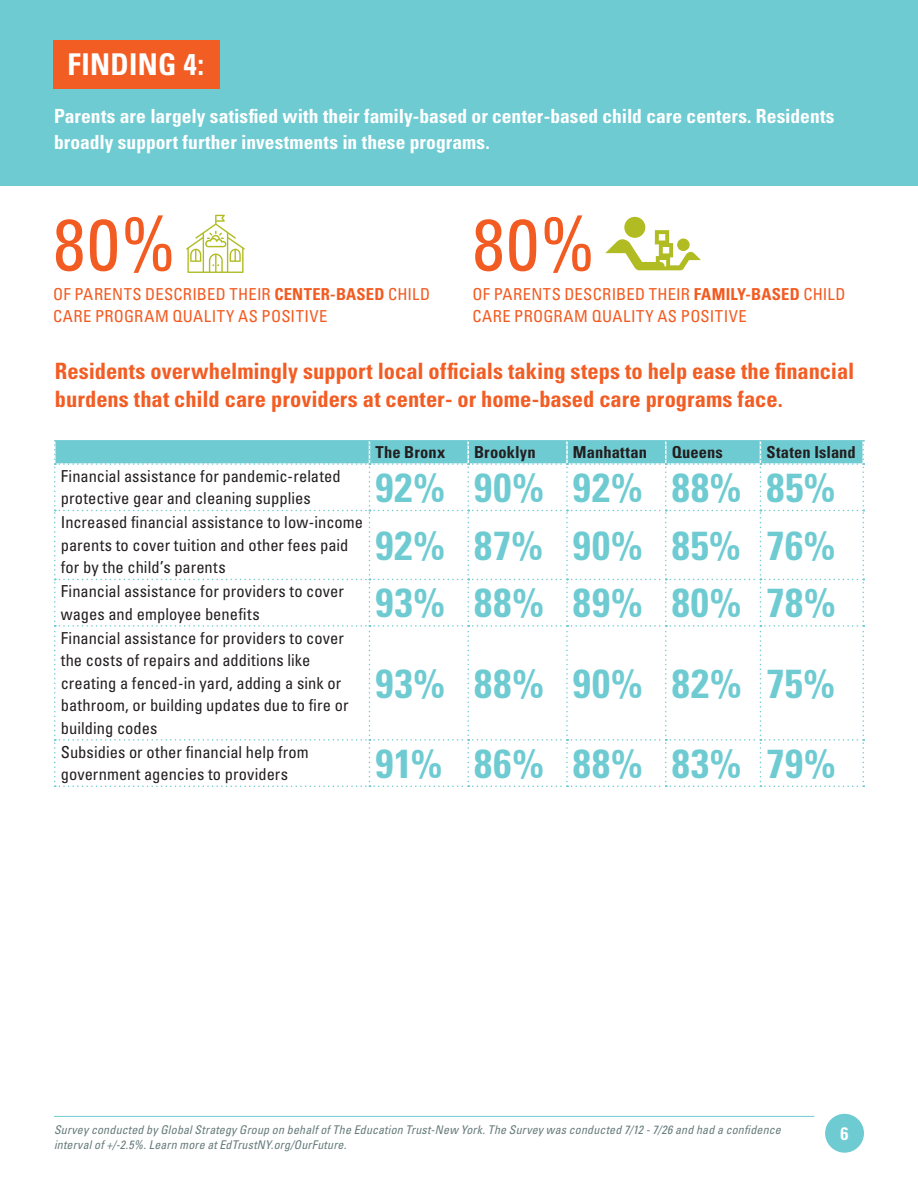
<style>
.page{position:relative;width:918px;height:1188px;background:#fff}
.page>*{position:absolute;margin:0;border:0;box-sizing:border-box;transform-origin:0 0}
.t1{font:condensed 72.45px "Univers LT Std";color:#f25b21}
.blue_bold_numbers{font:700 condensed 40.5px "Univers LT Std";letter-spacing:.03em;color:#6fcbd2}
.headers{font:700 condensed 30px "Univers LT Std";letter-spacing:.01em;color:#fff}
.subhead_orange{font:700 condensed 22.5px/28.5px "Univers LT Std";color:#f25d24}
.body_text{font:700 condensed 19.5px/25.5px "Univers LT Std";color:#fff}
.t2{font:700 condensed 18px "Univers LT Std";color:#fff}
.body_text-2{font:condensed 16.5px/22.5px "Univers LT Std";letter-spacing:.005em;color:#231f20}
.t3{font:condensed 16.5px/22.5px "Univers LT Std";letter-spacing:.02em;color:#f25b21}
.body_text-3{font:700 condensed 16.5px "Univers LT Std";letter-spacing:.005em;color:#231f20}
.t4{font:italic condensed 12px/14.4px "Univers LT Std";letter-spacing:.015em;color:#667b7a}
.s1{font-weight:700}
</style>
<div class="page">
<hr style="left:54px;top:1116px;width:760px;height:1px;background:#6fcbd2">
<div style="left:825px;top:1114px;width:39px;height:39px;background:#6fcbd2;border-radius:50%"></div>
<div style="left:0;top:0;width:918px;height:186px;background:#6fcbd2"></div>
<div style="left:53px;top:40px;width:167px;height:49px;background:#f25d24"></div>
<svg style="left:54px;top:440px;width:810px;height:347px"></svg>
<svg style="left:186px;top:215px;width:59px;height:58px"></svg>
<svg style="left:605px;top:230px;width:96px;height:40px"></svg>
<div style="left:677px;top:239px;width:13px;height:12px;background:#b0bc22;border-radius:50%"></div>
<div style="left:624px;top:217px;width:21px;height:21px;background:#b0bc22;border-radius:50%"></div>
<p class="headers" style="left:68px;top:46px;width:138px">FINDING 4:</p>
<p class="body_text" style="left:54px;top:104px;width:782px">Parents are largely satisfied with their family-based or center-based child care centers. Residents broadly support further investments in these programs.</p>
<p class="t1" style="left:53px;top:199px;width:125px">80%</p>
<p class="t3" style="left:53px;top:282px;width:379px">OF PARENTS DESCRIBED THEIR <span class="s1">CENTER-BASED</span> CHILD<br>CARE PROGRAM QUALITY AS POSITIVE</p>
<p class="t1" style="left:472px;top:199px;width:125px">80%</p>
<p class="t3" style="left:472px;top:282px;width:375px">OF PARENTS DESCRIBED THEIR <span class="s1">FAMILY-BASED</span> CHILD<br>CARE PROGRAM QUALITY AS POSITIVE</p>
<p class="subhead_orange" style="left:55px;top:356px;width:801px">Residents overwhelmingly support local officials taking steps to help ease the financial burdens that child care providers at center- or home-based care programs face.</p>
<p class="body_text-3" style="left:375px;top:442px;width:71px">The Bronx</p>
<p class="body_text-3" style="left:474px;top:442px;width:63px">Brooklyn</p>
<p class="body_text-3" style="left:573px;top:442px;width:75px">Manhattan</p>
<p class="body_text-3" style="left:672px;top:442px;width:53px">Queens</p>
<p class="body_text-3" style="left:766px;top:442px;width:91px">Staten Island</p>
<p class="body_text-2" style="left:61px;top:465px;width:282px">Financial assistance for pandemic-related protective gear and cleaning supplies</p>
<p class="blue_bold_numbers" style="left:375px;top:463px;width:71px">92%</p>
<p class="blue_bold_numbers" style="left:474px;top:463px;width:71px">90%</p>
<p class="blue_bold_numbers" style="left:573px;top:463px;width:71px">92%</p>
<p class="blue_bold_numbers" style="left:672px;top:463px;width:71px">88%</p>
<p class="blue_bold_numbers" style="left:766px;top:463px;width:71px">85%</p>
<p class="body_text-2" style="left:61px;top:511px;width:304px">Increased financial assistance to low-income parents to cover tuition and other fees paid for by the child’s parents</p>
<p class="blue_bold_numbers" style="left:375px;top:520px;width:71px">92%</p>
<p class="blue_bold_numbers" style="left:474px;top:520px;width:70px">87%</p>
<p class="blue_bold_numbers" style="left:573px;top:520px;width:71px">90%</p>
<p class="blue_bold_numbers" style="left:672px;top:520px;width:71px">85%</p>
<p class="blue_bold_numbers" style="left:766px;top:520px;width:70px">76%</p>
<p class="body_text-2" style="left:61px;top:580px;width:285px">Financial assistance for providers to cover wages and employee benefits</p>
<p class="blue_bold_numbers" style="left:375px;top:578px;width:71px">93%</p>
<p class="blue_bold_numbers" style="left:474px;top:578px;width:71px">88%</p>
<p class="blue_bold_numbers" style="left:573px;top:578px;width:71px">89%</p>
<p class="blue_bold_numbers" style="left:672px;top:578px;width:71px">80%</p>
<p class="blue_bold_numbers" style="left:766px;top:578px;width:71px">78%</p>
<p class="body_text-2" style="left:61px;top:626px;width:289px">Financial assistance for providers to cover the costs of repairs and additions like creating a fenced-in yard, adding a sink or bathroom, or building updates due to fire or building codes</p>
<p class="blue_bold_numbers" style="left:375px;top:658px;width:71px">93%</p>
<p class="blue_bold_numbers" style="left:474px;top:658px;width:71px">88%</p>
<p class="blue_bold_numbers" style="left:573px;top:658px;width:71px">90%</p>
<p class="blue_bold_numbers" style="left:672px;top:658px;width:71px">82%</p>
<p class="blue_bold_numbers" style="left:766px;top:658px;width:70px">75%</p>
<p class="body_text-2" style="left:61px;top:740px;width:250px">Subsidies or other financial help from government agencies to providers</p>
<p class="blue_bold_numbers" style="left:375px;top:738px;width:68px">91%</p>
<p class="blue_bold_numbers" style="left:474px;top:738px;width:71px">86%</p>
<p class="blue_bold_numbers" style="left:573px;top:738px;width:71px">88%</p>
<p class="blue_bold_numbers" style="left:672px;top:738px;width:71px">83%</p>
<p class="blue_bold_numbers" style="left:766px;top:738px;width:71px">79%</p>
<p class="t4" style="left:54px;top:1123px;width:728px">Survey conducted by Global Strategy Group on behalf of The Education Trust-New York. The Survey was conducted 7/12 - 7/26 and had a confidence interval of +/-2.5%. Learn more at EdTrustNY.org/OurFuture.</p>
<p class="t2" style="left:841px;top:1123px;width:9px">6</p>
</div>
